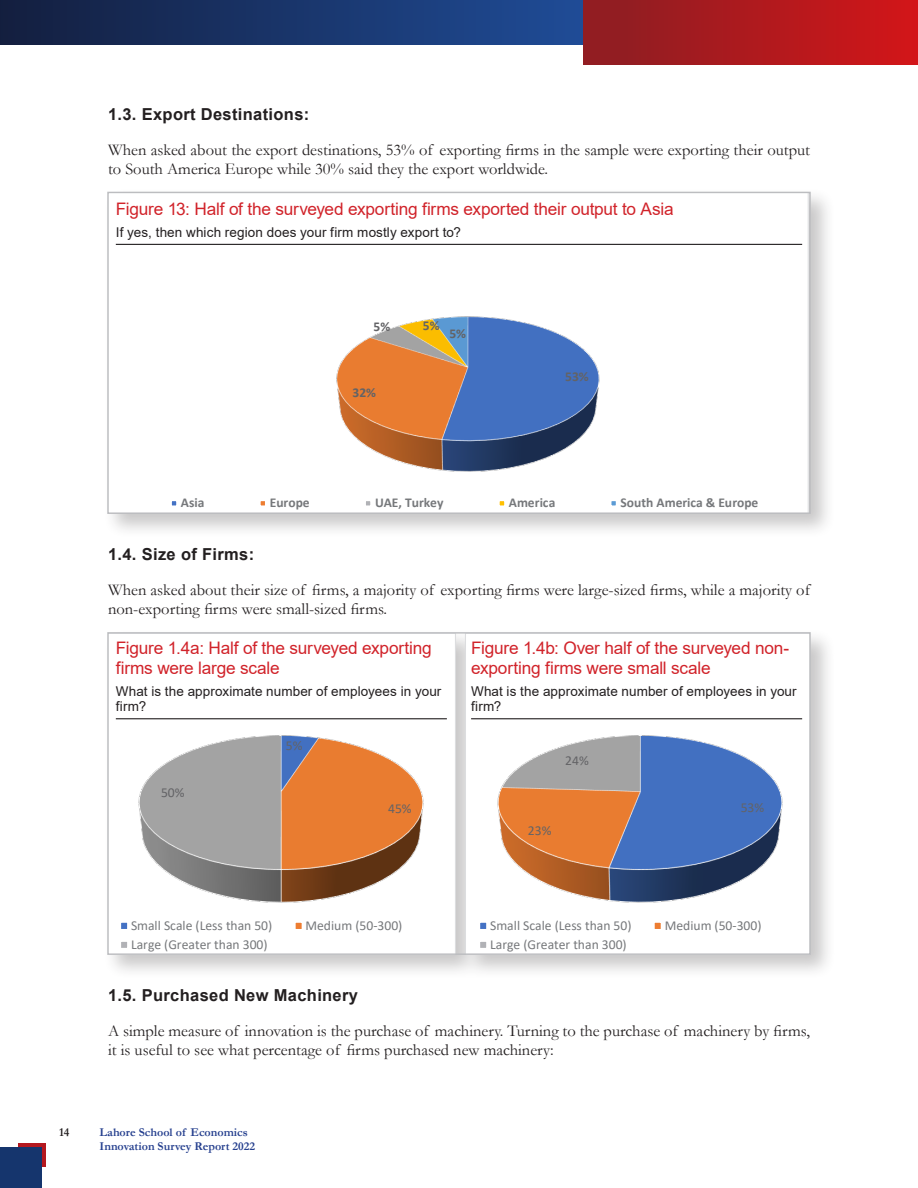
<style>
.page{position:relative;width:918px;height:1188px;background:#fff}
.page>*{position:absolute;margin:0;border:0;box-sizing:border-box;transform-origin:0 0}
.t1{font:700 21px "Times New Roman";letter-spacing:-.005em;color:#231f20}
.Figures{font:17.25px/19.8px "Arial";letter-spacing:-.015em;color:#d1232a}
.t2{font:16.5px/19.5px "Garamond";color:#231f20}
.Heading_3{font:700 16.5px "Arial";letter-spacing:.02em;color:#231f20}
.t3{font:13.65px "Calibri";color:#76787b}
.t4{font:13.65px "Calibri";color:#636366}
.Figures_copy{font:13.5px/15.6px "Arial";letter-spacing:.005em;color:#231f20}
.t5{font:700 13.5px "Calibri";color:#76787b}
.t6{font:700 13.5px "Calibri";color:#636366}
.t7{font:700 12px/13.5px "Garamond";color:#253f8e}
.t8{font:700 12px "Garamond";color:#231f20}
</style>
<div class="page">
<div style="left:0;top:0;width:583px;height:44px;background:linear-gradient(to right,#131e3e,#1f4c97)"></div>
<div style="left:583px;top:0;width:335px;height:65px;background:linear-gradient(to right,#8b1e23,#d21619)"></div>
<div style="left:19px;top:1143px;width:27px;height:23px;background:#b4181f"></div>
<div style="left:0;top:1147px;width:42px;height:41px;background:#15356d"></div>
<div style="left:103px;top:188px;width:733px;height:351px;background:#231f20;opacity:.25"></div>
<svg style="left:109px;top:194px;width:700px;height:318px"></svg>
<div style="left:103px;top:628px;width:733px;height:352px;background:#231f20;opacity:.25"></div>
<svg style="left:109px;top:634px;width:347px;height:319px"></svg>
<svg style="left:465px;top:634px;width:344px;height:319px"></svg>
<hr style="left:116px;top:244px;width:686px;height:1px;background:#231f20">
<hr style="left:116px;top:718px;width:331px;height:1px;background:#231f20">
<hr style="left:471px;top:718px;width:331px;height:1px;background:#231f20">
<p class="Heading_3" style="left:108px;top:103px;width:203px">1.3. Export Destinations:</p>
<p class="t2" style="left:108px;top:139px;width:704px">When asked about the export destinations, 53% of exporting firms in the sample were exporting their output to South America Europe while 30% said they the export worldwide.</p>
<p class="Figures" style="left:116px;top:199px;width:559px">Figure 13: Half of the surveyed exporting firms exported their output to Asia</p>
<p class="Figures_copy" style="left:116px;top:224px;width:347px">If yes, then which region does your firm mostly export to?</p>
<p class="t6" style="left:374px;top:317px;width:18px">5%</p>
<p class="t6" style="left:423px;top:316px;width:18px">5%</p>
<p class="t6" style="left:449px;top:324px;width:18px">5%</p>
<p class="t6" style="left:353px;top:383px;width:25px">32%</p>
<p class="t6" style="left:565px;top:367px;width:25px">53%</p>
<p class="t5" style="left:181px;top:493px;width:25px">Asia</p>
<p class="t5" style="left:270px;top:493px;width:41px">Europe</p>
<p class="t5" style="left:375px;top:493px;width:70px">UAE, Turkey</p>
<p class="t5" style="left:509px;top:493px;width:48px">America</p>
<p class="t5" style="left:621px;top:493px;width:139px">South America &amp; Europe</p>
<p class="Heading_3" style="left:108px;top:543px;width:148px">1.4. Size of Firms:</p>
<p class="t2" style="left:108px;top:580px;width:703px">When asked about their size of firms, a majority of exporting firms were large-sized firms, while a majority of non-exporting firms were small-sized firms.</p>
<p class="t1" style="left:106px;top:545px;width:163px">1.4. Size of Firms:</p>
<p class="Figures" style="left:116px;top:638px;width:317px">Figure 1.4a: Half of the surveyed exporting firms were large scale</p>
<p class="Figures_copy" style="left:116px;top:683px;width:327px">What is the approximate number of employees in your firm?</p>
<p class="t4" style="left:161px;top:783px;width:25px">50%</p>
<p class="t4" style="left:286px;top:736px;width:18px">5%</p>
<p class="t4" style="left:388px;top:799px;width:25px">45%</p>
<p class="Figures" style="left:471px;top:638px;width:320px">Figure 1.4b: Over half of the surveyed non&shy;exporting firms were small scale</p>
<p class="Figures_copy" style="left:471px;top:683px;width:327px">What is the approximate number of employees in your firm?</p>
<p class="t4" style="left:565px;top:751px;width:25px">24%</p>
<p class="t4" style="left:528px;top:821px;width:25px">23%</p>
<p class="t4" style="left:741px;top:798px;width:25px">53%</p>
<p class="t3" style="left:131px;top:916px;width:143px">Small Scale (Less than 50)</p>
<p class="t3" style="left:306px;top:916px;width:98px">Medium (50-300)</p>
<p class="t3" style="left:131px;top:935px;width:138px">Large (Greater than 300)</p>
<p class="t3" style="left:490px;top:916px;width:143px">Small Scale (Less than 50)</p>
<p class="t3" style="left:665px;top:916px;width:98px">Medium (50-300)</p>
<p class="t3" style="left:490px;top:935px;width:138px">Large (Greater than 300)</p>
<p class="Heading_3" style="left:108px;top:984px;width:252px">1.5. Purchased New Machinery</p>
<p class="t2" style="left:108px;top:1021px;width:704px">A simple measure of innovation is the purchase of machinery. Turning to the purchase of machinery by firms, it is useful to see what percentage of firms purchased new machinery:</p>
<p class="t8" style="left:59px;top:1124px;width:12px">14</p>
<p class="t7" style="left:100px;top:1126px;width:157px">Lahore School of Economics<br>Innovation Survey Report 2022</p>
</div>
